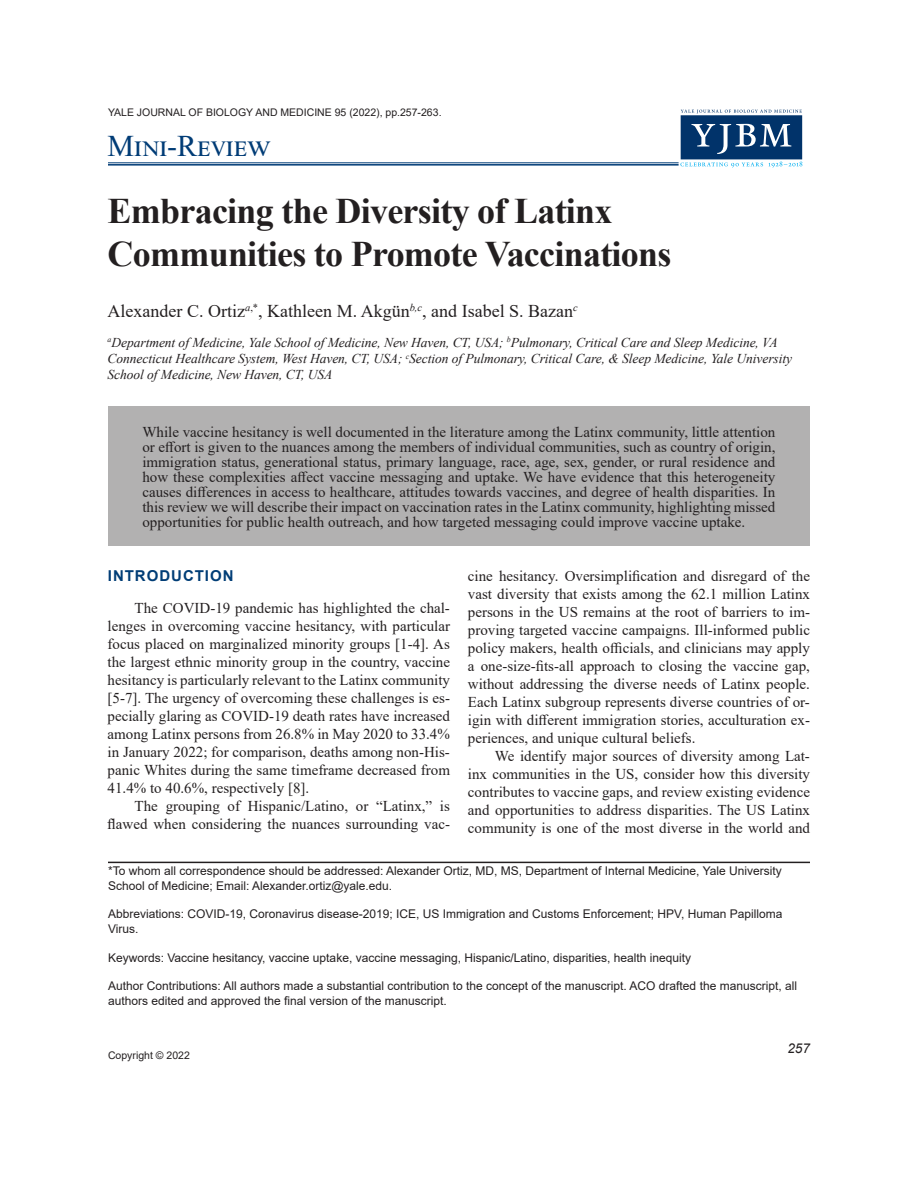
<style>
.page{position:relative;width:918px;height:1188px;background:#fff}
.page>*{position:absolute;margin:0;border:0;box-sizing:border-box;transform-origin:0 0}
.t1{font:700 36px/43.2px "Times New Roman";letter-spacing:-.02em;color:#231f20}
.t2{font:30px "Times New Roman";color:#013c76}
.t3{font:18px "Times New Roman";color:#231f20}
.t4{font:15px/18px "Times New Roman";color:#231f20;text-align:justify}
.t5{font:700 15px "Arial";letter-spacing:.065em;color:#003d76}
.t6{font:italic 13.5px/16.2px "Times New Roman";letter-spacing:-.005em;color:#231f20}
.t7{font:italic 13.5px "Arial";color:#231f20}
.t8{font:12px/14.4px "Arial";color:#231f20}
.t9{font:10.5px "Arial";color:#231f20}
</style>
<div class="page">
<svg style="left:680px;top:110px;width:122px;height:58px"></svg>
<hr style="left:108px;top:163px;width:571px;height:1px;background:#013c76">
<hr style="left:108px;top:164px;width:571px;height:2px;background:#013c76">
<div style="left:108px;top:406px;width:702px;height:139px;background:#b2b1b1"></div>
<hr style="left:108px;top:862px;width:702px;height:1px;background:#231f20">
<p class="t9" style="left:108px;top:105px;width:335px">YALE JOURNAL OF BIOLOGY AND MEDICINE 95 (2022), pp.257-263.</p>
<h2 class="t2" style="left:108px;top:124px;width:165px">Mini-Review</h2>
<h1 class="t1" style="left:108px;top:188px;width:565px">Embracing the Diversity of Latinx<br>Communities to Promote Vaccinations</h1>
<p class="t3" style="left:108px;top:298px;width:472px">Alexander C. Ortiz<sup>a</sup><sup>,*</sup>, Kathleen M. Akgün<sup>b,c</sup>, and Isabel S. Bazan<sup>c</sup></p>
<p class="t6" style="left:108px;top:334px;width:686px"><sup>a</sup>Department of Medicine, Yale School of Medicine, New Haven, CT, USA; <sup>b</sup>Pulmonary, Critical Care and Sleep Medicine, VA<br>Connecticut Healthcare System, West Haven, CT, USA; <sup>c</sup>Section of Pulmonary, Critical Care, &amp; Sleep Medicine, Yale University<br>School of Medicine, New Haven, CT, USA</p>
<p class="t4" style="left:142px;top:424px;width:635px;line-height:15px">While vaccine hesitancy is well documented in the literature among the Latinx community, little attention or effort is given to the nuances among the members of individual communities, such as country of origin, immigration status, generational status, primary language, race, age, sex, gender, or rural residence and how these complexities affect vaccine messaging and uptake. We have evidence that this heterogeneity causes differences in access to healthcare, attitudes towards vaccines, and degree of health disparities. In this review we will describe their impact on vaccination rates in the Latinx community, highlighting missed opportunities for public health outreach, and how targeted messaging could improve vaccine uptake.</p>
<p class="t5" style="left:108px;top:565px;width:127px">INTRODUCTION</p>
<p class="t4" style="left:108px;top:598px;width:344px;text-indent:27px">The COVID-19 pandemic has highlighted the chal&shy;lenges in overcoming vaccine hesitancy, with particular focus placed on marginalized minority groups [1-4]. As the largest ethnic minority group in the country, vaccine hesitancy is particularly relevant to the Latinx community [5-7]. The urgency of overcoming these challenges is es&shy;pecially glaring as COVID-19 death rates have increased among Latinx persons from 26.8% in May 2020 to 33.4% in January 2022; for comparison, deaths among non-His&shy;panic Whites during the same timeframe decreased from 41.4% to 40.6%, respectively [8].</p>
<p class="t4" style="left:108px;top:796px;width:344px;text-align:right">The grouping of Hispanic/Latino, or “Latinx,” is flawed when considering the nuances surrounding vac-</p>
<p class="t4" style="left:468px;top:566px;width:344px">cine hesitancy. Oversimplification and disregard of the vast diversity that exists among the 62.1 million Latinx persons in the US remains at the root of barriers to im&shy;proving targeted vaccine campaigns. Ill-informed public policy makers, health officials, and clinicians may apply a one-size-fits-all approach to closing the vaccine gap, without addressing the diverse needs of Latinx people.<br>Each Latinx subgroup represents diverse countries of or&shy;igin with different immigration stories, acculturation ex&shy;periences, and unique cultural beliefs.</p>
<p class="t4" style="left:468px;top:746px;width:344px;text-indent:27px">We identify major sources of diversity among Lat&shy;inx communities in the US, consider how this diversity contributes to vaccine gaps, and review existing evidence and opportunities to address disparities. The US Latinx community is one of the most diverse in the world and</p>
<p class="t8" style="left:108px;top:864px;width:675px">*To whom all correspondence should be addressed: Alexander Ortiz, MD, MS, Department of Internal Medicine, Yale University<br>School of Medicine; Email: Alexander.ortiz@yale.edu.</p>
<p class="t8" style="left:108px;top:907px;width:676px">Abbreviations: COVID-19, Coronavirus disease-2019; ICE, US Immigration and Customs Enforcement; HPV, Human Papilloma<br>Virus.</p>
<p class="t8" style="left:108px;top:950px;width:585px">Keywords: Vaccine hesitancy, vaccine uptake, vaccine messaging, Hispanic/Latino, disparities, health inequity</p>
<p class="t8" style="left:108px;top:979px;width:691px">Author Contributions: All authors made a substantial contribution to the concept of the manuscript. ACO drafted the manuscript, all authors edited and approved the final version of the manuscript.</p>
<p class="t9" style="left:108px;top:1048px;width:83px">Copyright © 2022</p>
<p class="t7" style="left:787px;top:1040px;width:24px">257</p>
</div>
